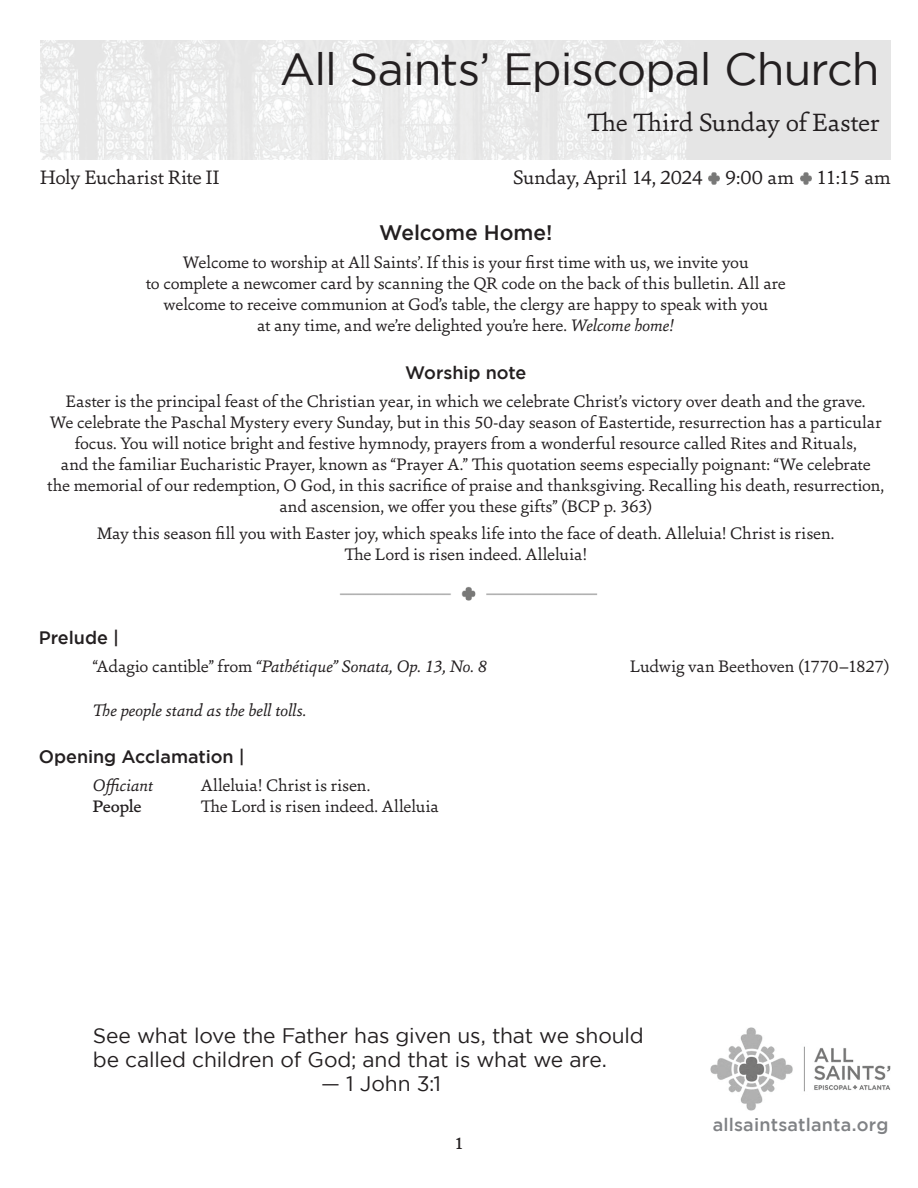
<style>
.page{position:relative;width:918px;height:1188px;background:#fff}
.page>*{position:absolute;margin:0;border:0;box-sizing:border-box;transform-origin:0 0}
.t1{font:45px "Gotham";letter-spacing:-.02em;color:#231f20}
.t2{font:27px "Sina";letter-spacing:-.005em;color:#231f20}
.t3{font:21px/24px "Gotham";letter-spacing:-.01em;color:#231f20}
.t4{font:21px "Sina";letter-spacing:-.01em;color:#231f20}
.t5{font:500 21px "Gotham";letter-spacing:-.005em;color:#231f20}
.t6{font:18px/21px "Sina";letter-spacing:-.005em;color:#231f20;text-align:center}
.t7{font:italic 18px "Sina";letter-spacing:-.01em;color:#231f20}
.t8{font:500 18px "Gotham";letter-spacing:-.005em;color:#231f20}
.t9{font:500 18px "Gotham";letter-spacing:.01em;color:#808285}
.t10{font:500 18px "Sina";letter-spacing:-.02em;color:#231f20}
.s1{font-style:italic}
.s2{font-style:normal}
</style>
<div class="page">
<img style="left:710px;top:1027px;width:181px;height:84px">
<svg style="left:800px;top:173px;width:11px;height:11px"></svg>
<img style="left:40px;top:40px;width:851px;height:120px">
<svg style="left:708px;top:173px;width:11px;height:11px"></svg>
<img style="left:340px;top:587px;width:258px;height:14px">
<p class="t4" style="left:40px;top:164px;width:181px">Holy Eucharist Rite II</p>
<h1 class="t1" style="left:280px;top:45px;width:601px">All Saints’ Episcopal Church</h1>
<h2 class="t2" style="left:587px;top:105px;width:294px">The Third Sunday of Easter</h2>
<p class="t4" style="left:513px;top:164px;width:379px">Sunday, April 14, 2024 9:00 am 11:15 am</p>
<p class="t5" style="left:379px;top:221px;width:175px">Welcome Home!</p>
<p class="t6" style="left:146px;top:251px;width:642px">Welcome to worship at All Saints’. If this is your first time with us, we invite you<br>to complete a newcomer card by scanning the QR code on the back of this bulletin. All are welcome to receive communion at God’s table, the clergy are happy to speak with you<br>at any time, and we’re delighted you’re here. <span class="s1">Welcome home!</span></p>
<p class="t8" style="left:405px;top:362px;width:123px">Worship note</p>
<p class="t6" style="left:47px;top:390px;width:839px">Easter is the principal feast of the Christian year, in which we celebrate Christ’s victory over death and the grave.<br>We celebrate the Paschal Mystery every Sunday, but in this 50-day season of Eastertide, resurrection has a particular focus. You will notice bright and festive hymnody, prayers from a wonderful resource called Rites and Rituals,<br>and the familiar Eucharistic Prayer, known as “Prayer A.” This quotation seems especially poignant: “We celebrate<br>the memorial of our redemption, O God, in this sacrifice of praise and thanksgiving. Recalling his death, resurrection, and ascension, we offer you these gifts” (BCP p. 363)</p>
<p class="t6" style="left:97px;top:523px;width:739px">May this season fill you with Easter joy, which speaks life into the face of death. Alleluia! Christ is risen.<br>The Lord is risen indeed. Alleluia!</p>
<p class="t8" style="left:39px;top:627px;width:82px">Prelude |</p>
<p class="t7" style="left:93px;top:654px;width:396px"><span class="s2">“Adagio cantible” from</span> “Pathétique” Sonata, Op. 13, No. 8</p>
<p class="t6" style="left:630px;top:655px;width:261px">Ludwig van Beethoven (1770–1827)</p>
<p class="t7" style="left:93px;top:698px;width:215px">The people stand as the bell tolls.</p>
<p class="t8" style="left:39px;top:747px;width:207px">Opening Acclamation |</p>
<p class="t7" style="left:93px;top:773px;width:62px">Officiant</p>
<p class="t6" style="left:201px;top:774px;width:171px">Alleluia! Christ is risen.</p>
<p class="t10" style="left:93px;top:794px;width:50px">People</p>
<p class="t6" style="left:201px;top:795px;width:239px">The Lord is risen indeed. Alleluia</p>
<p class="t3" style="left:93px;top:1023px;width:552px">See what love the Father has given us, that we should be called children of God; and that is what we are.</p>
<p class="t3" style="left:321px;top:1071px;width:121px">— 1 John 3:1</p>
<p class="t10" style="left:454px;top:1132px;width:11px">1</p>
<p class="t9" style="left:713px;top:1115px;width:177px">allsaintsatlanta.org</p>
</div>
